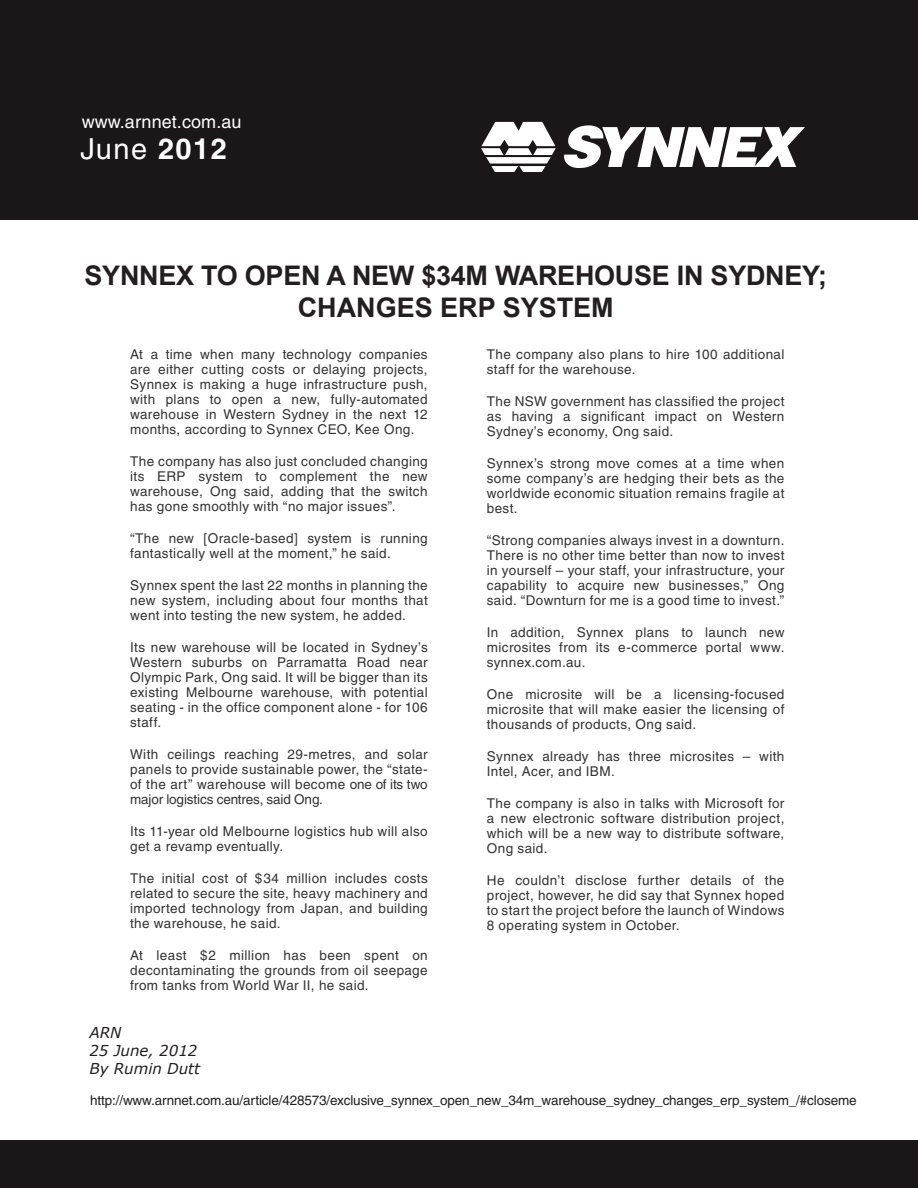
<style>
.page{position:relative;width:918px;height:1188px;background:#fff}
.page>*{position:absolute;margin:0;border:0;box-sizing:border-box;transform-origin:0 0}
.t1{font:28.95px "Helvetica";color:#fff}
.t2{font:700 27px/32.4px "Arial";letter-spacing:-.01em;color:#231f20;text-align:center}
.t3{font:18px "Helvetica";letter-spacing:.005em;color:#fff}
.t4{font:italic 15px/18px "Verdana";color:#231f20}
.Paragraph_Style_1{font:13.5px/15px "Helvetica";letter-spacing:.03em;color:#323332;text-align:justify}
.t5{font:13.5px "Helvetica";letter-spacing:-.01em;color:#231f20}
.s1{font-weight:700}
</style>
<div class="page">
<div style="left:0;top:0;width:918px;height:219px;background:#1b1718"></div>
<svg style="left:481px;top:122px;width:75px;height:50px"></svg>
<svg style="left:564px;top:125px;width:241px;height:43px"></svg>
<div style="left:0;top:1141px;width:918px;height:47px;background:#1b1718"></div>
<p class="t3" style="left:82px;top:111px;width:161px">www.arnnet.com.au</p>
<p class="t1" style="left:81px;top:132px;width:148px">June <span class="s1">2012</span></p>
<p class="t2" style="left:85px;top:260px;width:744px">SYNNEX TO OPEN A NEW $34M WAREHOUSE IN SYDNEY;<br>CHANGES ERP SYSTEM</p>
<p class="Paragraph_Style_1" style="left:130px;top:347px;width:299px">At a time when many technology companies are either cutting costs or delaying projects, Synnex is making a huge infrastructure push, with plans to open a new, fully-automated warehouse in Western Sydney in the next 12 months, according to Synnex CEO, Kee Ong.</p>
<p class="Paragraph_Style_1" style="left:130px;top:454px;width:299px">The company has also just concluded changing its ERP system to complement the new warehouse, Ong said, adding that the switch has gone smoothly with “no major issues”.</p>
<p class="Paragraph_Style_1" style="left:130px;top:531px;width:299px">“The new [Oracle-based] system is running fantastically well at the moment,” he said.</p>
<p class="Paragraph_Style_1" style="left:130px;top:578px;width:299px">Synnex spent the last 22 months in planning the new system, including about four months that went into testing the new system, he added.</p>
<p class="Paragraph_Style_1" style="left:130px;top:640px;width:299px">Its new warehouse will be located in Sydney’s Western suburbs on Parramatta Road near Olympic Park, Ong said. It will be bigger than its existing Melbourne warehouse, with potential seating - in the office component alone - for 106 staff.</p>
<p class="Paragraph_Style_1" style="left:130px;top:747px;width:299px">With ceilings reaching 29-metres, and solar panels to provide sustainable power, the “state&shy;of the art” warehouse will become one of its two major logistics centres, said Ong.</p>
<p class="Paragraph_Style_1" style="left:130px;top:824px;width:299px">Its 11-year old Melbourne logistics hub will also get a revamp eventually.</p>
<p class="Paragraph_Style_1" style="left:130px;top:871px;width:299px">The initial cost of $34 million includes costs related to secure the site, heavy machinery and imported technology from Japan, and building the warehouse, he said.</p>
<p class="Paragraph_Style_1" style="left:130px;top:948px;width:299px">At least $2 million has been spent on decontaminating the grounds from oil seepage from tanks from World War II, he said.</p>
<p class="Paragraph_Style_1" style="left:487px;top:347px;width:299px">The company also plans to hire 100 additional staff for the warehouse.</p>
<p class="Paragraph_Style_1" style="left:487px;top:394px;width:299px">The NSW government has classified the project as having a significant impact on Western Sydney’s economy, Ong said.</p>
<p class="Paragraph_Style_1" style="left:487px;top:456px;width:299px">Synnex’s strong move comes at a time when some company’s are hedging their bets as the worldwide economic situation remains fragile at best.</p>
<p class="Paragraph_Style_1" style="left:487px;top:533px;width:299px">“Strong companies always invest in a downturn.<br>There is no other time better than now to invest in yourself – your staff, your infrastructure, your capability to acquire new businesses,” Ong said. “Downturn for me is a good time to invest.”</p>
<p class="Paragraph_Style_1" style="left:487px;top:625px;width:299px">In addition, Synnex plans to launch new microsites from its e-commerce portal www. synnex.com.au.</p>
<p class="Paragraph_Style_1" style="left:487px;top:687px;width:299px">One microsite will be a licensing-focused microsite that will make easier the licensing of thousands of products, Ong said.</p>
<p class="Paragraph_Style_1" style="left:487px;top:749px;width:299px">Synnex already has three microsites – with<br>Intel, Acer, and IBM.</p>
<p class="Paragraph_Style_1" style="left:487px;top:796px;width:299px">The company is also in talks with Microsoft for a new electronic software distribution project, which will be a new way to distribute software, Ong said.</p>
<p class="Paragraph_Style_1" style="left:487px;top:873px;width:299px">He couldn’t disclose further details of the project, however, he did say that Synnex hoped to start the project before the launch of Windows 8 operating system in October.</p>
<p class="t4" style="left:89px;top:1024px;width:110px">ARN<br>25 June, 2012</p>
<p class="t4" style="left:89px;top:1060px;width:112px">By Rumin Dutt</p>
<p class="t5" style="left:90px;top:1092px;width:768px">http://www.arnnet.com.au/article/428573/exclusive_synnex_open_new_34m_warehouse_sydney_changes_erp_system_/#closeme</p>
</div>
